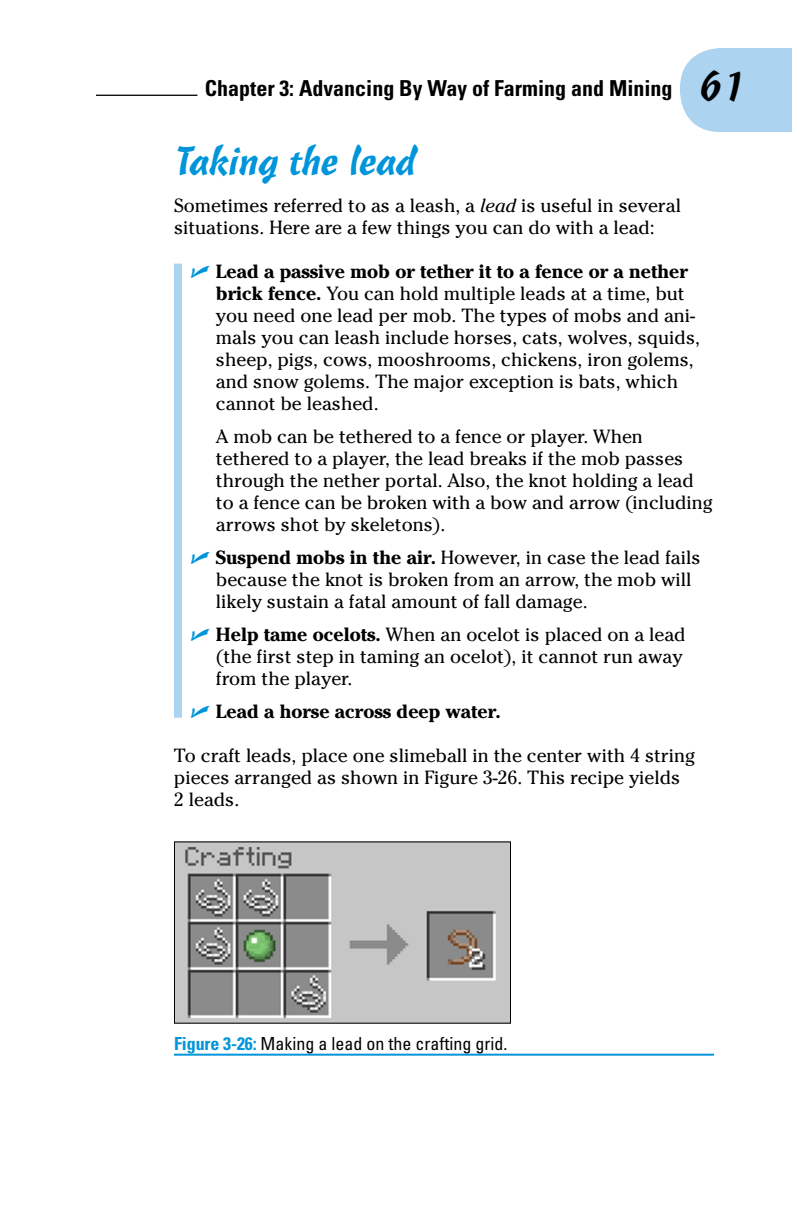
<style>
.page{position:relative;width:792px;height:1224px;background:#fff}
.page>*{position:absolute;margin:0;border:0;box-sizing:border-box;transform-origin:0 0}
.t1{font:40px "Cascade Script LT Std";letter-spacing:-.015em;color:#0095da}
.t2{font:700 condensed 22px "Univers LT Std";color:#000}
.t3{font:19px/22px "Cheltenham Std";color:#000}
.t4{font:700 19px "Cheltenham Std";color:#000}
.t5{font:condensed 18px "Univers LT Std";color:#000}
.s1{font-family:"Cascade Script LT Std";font-weight:400;font-stretch:normal;font-size:40px}
.s2{font-style:italic}
.s3{font-family:"Universal Std Newswith Comm Pi";color:#0095da}
.s4{font-weight:700}
.s5{font-family:"Universal Std Newswith Comm Pi";font-weight:400;color:#0095da}
.s6{font-weight:700;color:#0095da}
</style>
<div class="page">
<svg style="left:680px;top:48px;width:112px;height:84px;background:#b2d7f2"></svg>
<hr style="left:96px;top:95px;width:101px;height:1px;background:#000">
<hr style="left:174px;top:1054px;width:540px;height:2px;background:#0095da">
<img style="left:176px;top:843px;width:333px;height:179px">
<div style="left:174px;top:841px;width:337px;height:183px;border:1px solid #000"></div>
<div style="left:174px;top:264px;width:8px;height:454px;background:#acd4f1"></div>
<p class="t2" style="left:205px;top:75px;width:540px">Chapter 3: Advancing By Way of Farming and Mining <span class="s1">61</span></p>
<h1 class="t1" style="left:174px;top:137px;width:244px">Taking the lead</h1>
<p class="t3" style="left:174px;top:194px;width:509px">Sometimes referred to as a leash, a <span class="s2">lead</span> is useful in several situations. Here are a few things you can do with a lead:</p>
<p class="t3" style="left:216px;top:260px;width:486px;text-indent:-25px"><span class="s3">✓</span> <span class="s4">Lead a passive mob or tether it to a fence or a nether brick fence.</span> You can hold multiple leads at a time, but you need one lead per mob. The types of mobs and ani&shy;mals you can leash include horses, cats, wolves, squids, sheep, pigs, cows, mooshrooms, chickens, iron golems, and snow golems. The major exception is bats, which cannot be leashed.</p>
<p class="t3" style="left:216px;top:425px;width:498px">A mob can be tethered to a fence or player. When tethered to a player, the lead breaks if the mob passes through the nether portal. Also, the knot holding a lead to a fence can be broken with a bow and arrow (including arrows shot by skeletons).</p>
<p class="t3" style="left:216px;top:546px;width:486px;text-indent:-25px"><span class="s3">✓</span> <span class="s4">Suspend mobs in the air.</span> However, in case the lead fails because the knot is broken from an arrow, the mob will likely sustain a fatal amount of fall damage.</p>
<p class="t3" style="left:216px;top:623px;width:471px;text-indent:-25px"><span class="s3">✓</span> <span class="s4">Help tame ocelots.</span> When an ocelot is placed on a lead (the first step in taming an ocelot), it cannot run away from the player.</p>
<p class="t4" style="left:191px;top:700px;width:311px"><span class="s5">✓</span> Lead a horse across deep water.</p>
<p class="t3" style="left:174px;top:744px;width:523px">To craft leads, place one slimeball in the center with 4 string pieces arranged as shown in Figure 3-26. This recipe yields<br>2 leads.</p>
<p class="t5" style="left:174px;top:1032px;width:335px"><span class="s6">Figure 3-26:</span> Making a lead on the crafting grid.</p>
</div>
